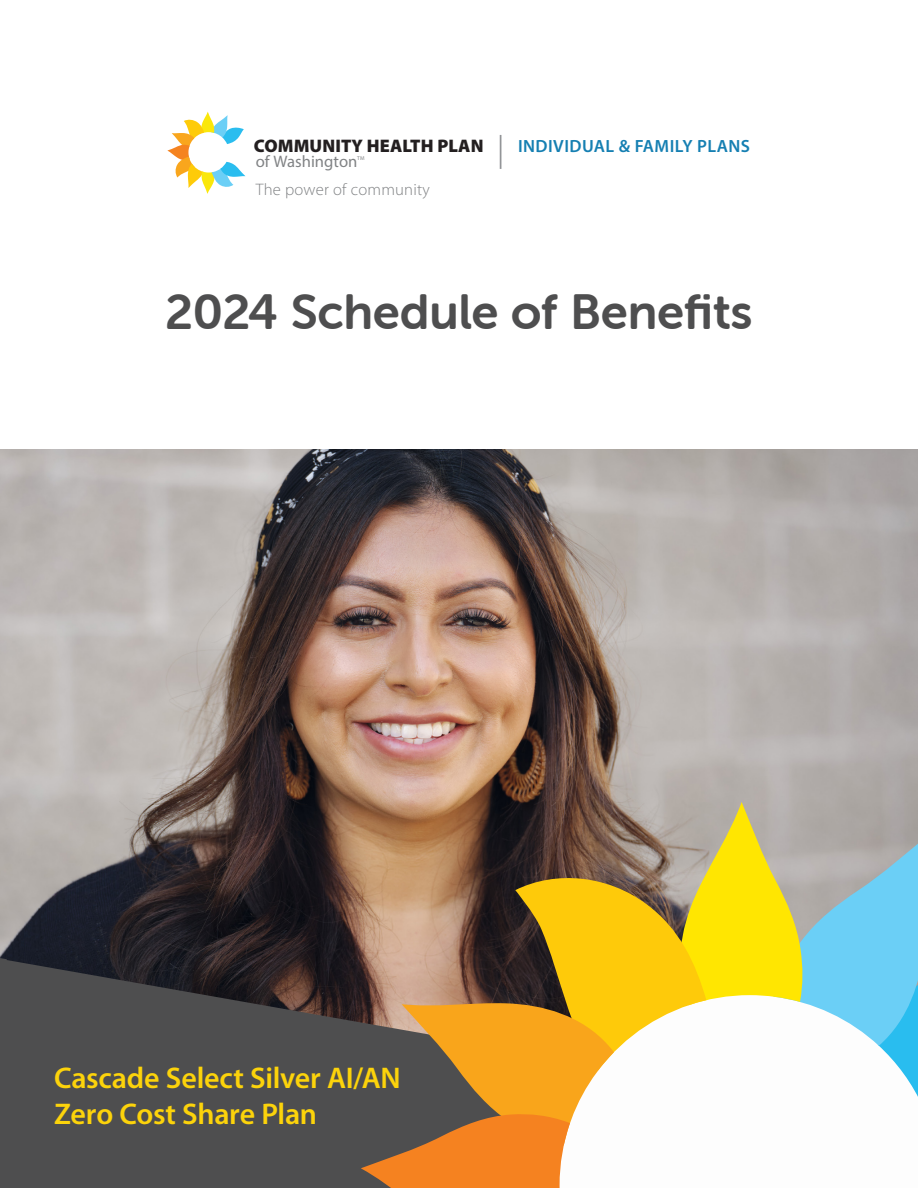
<style>
.page{position:relative;width:918px;height:1188px;background:#fff}
.page>*{position:absolute;margin:0;border:0;box-sizing:border-box;transform-origin:0 0}
.t1{font:49.5px "Museo Sans Rounded 700";letter-spacing:-.005em;color:#4e4e4f}
.t2{font:600 30px/36px "Myriad Pro";letter-spacing:-.01em;color:#fcd30b}
.t3{font:900 18.3px "Myriad Pro";letter-spacing:.005em;color:#231f20}
.t4{font:600 17.7px "Myriad Pro";letter-spacing:.025em;color:#157fb2}
.t5{font:300 16.65px "Myriad Pro";letter-spacing:.015em;color:#818385}
.t6{font:16.65px "Myriad Pro";color:#818385}
.t7{font:5.55px "Myriad Pro";color:#818385}
</style>
<div class="page">
<img style="left:0;top:449px;width:918px;height:510px">
<svg style="left:7px;top:959px;width:354px;height:229px;background:#484748"></svg>
<div style="left:0;top:958px;width:7px;height:230px;background:#4e4e4f"></div>
<svg style="left:361px;top:802px;width:557px;height:386px"></svg>
<svg style="left:167px;top:112px;width:78px;height:82px"></svg>
<hr style="left:500px;top:135px;width:1px;height:34px;background:#939598">
<p class="t3" style="left:254px;top:135px;width:231px">COMMUNITY HEALTH PLAN</p>
<p class="t6" style="left:256px;top:151px;width:103px">of Washington</p>
<p class="t7" style="left:357px;top:155px;width:9px">TM</p>
<p class="t5" style="left:256px;top:181px;width:176px">The power of community</p>
<p class="t4" style="left:518px;top:136px;width:234px">INDIVIDUAL &amp; FAMILY PLANS</p>
<p class="t1" style="left:165px;top:284px;width:589px">2024 Schedule of Benefits</p>
<p class="t2" style="left:54px;top:1061px;width:348px">Cascade Select Silver AI/AN<br>Zero Cost Share Plan</p>
</div>
